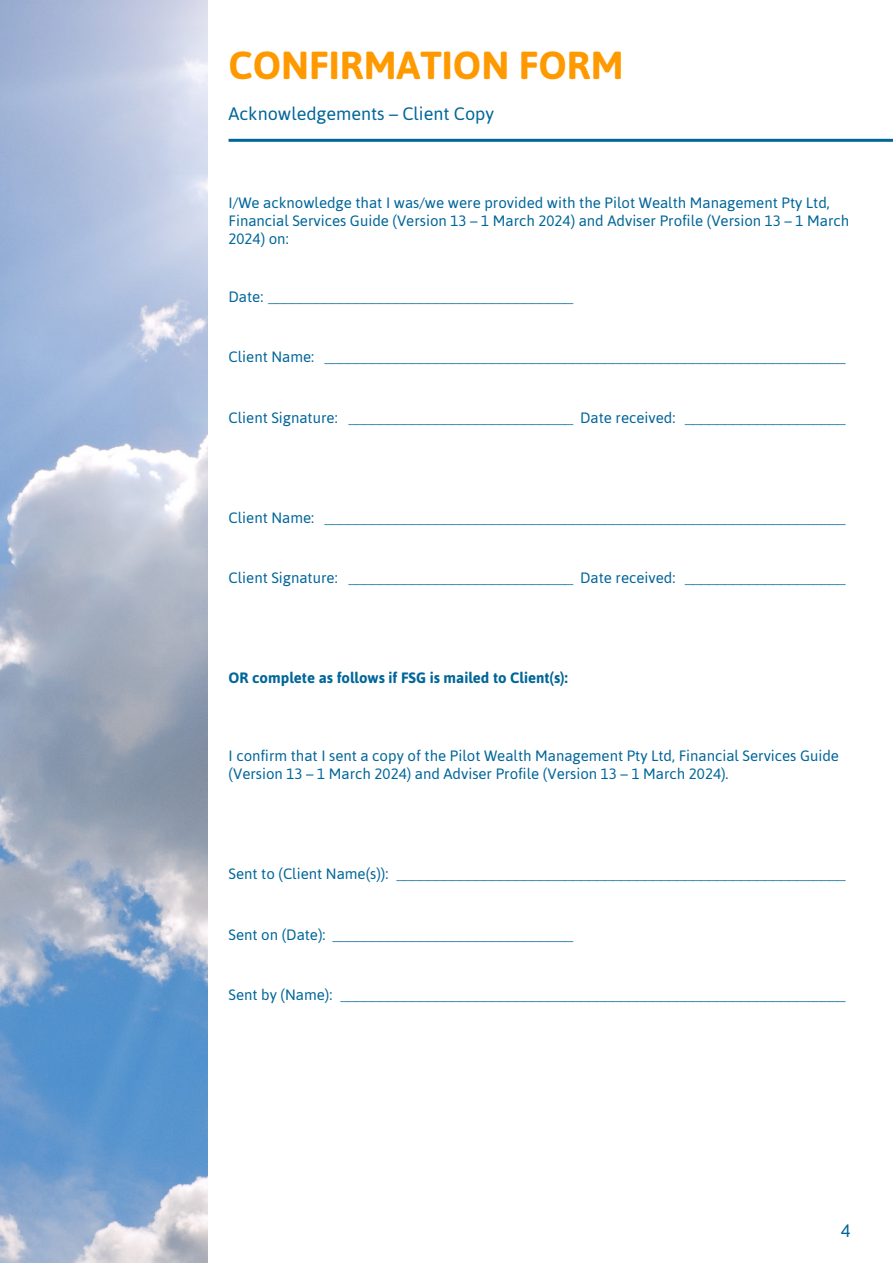
<style>
.page{position:relative;width:893px;height:1263px;background:#fff}
.page>*{position:absolute;margin:0;border:0;box-sizing:border-box;transform-origin:0 0}
.t1{font:700 39px "Asap";color:#f90}
.t2{font:18px "Asap";color:#069}
.t3{font:15px/18px "Asap";color:#069}
.t4{font:700 15px "Asap";color:#069}
</style>
<div class="page">
<img style="left:0;top:0;width:207px;height:1263px">
<hr style="left:229px;top:139px;width:664px;height:3px;background:#069">
<p class="t1" style="left:229px;top:43px;width:396px">CONFIRMATION FORM</p>
<p class="t2" style="left:229px;top:103px;width:267px">Acknowledgements – Client Copy</p>
<p class="t3" style="left:229px;top:194px;width:622px">I/We acknowledge that I was/we were provided with the Pilot Wealth Management Pty Ltd,<br>Financial Services Guide (Version 13 – 1 March 2024) and Adviser Profile (Version 13 – 1 March<br>2024) on:</p>
<p class="t3" style="left:229px;top:287px;width:346px">Date: ______________________________________</p>
<p class="t3" style="left:229px;top:348px;width:618px">Client Name: _________________________________________________________________</p>
<p class="t3" style="left:229px;top:408px;width:618px">Client Signature: ____________________________ Date received: ____________________</p>
<p class="t3" style="left:229px;top:508px;width:618px">Client Name: _________________________________________________________________</p>
<p class="t3" style="left:229px;top:569px;width:618px">Client Signature: ____________________________ Date received: ____________________</p>
<p class="t4" style="left:229px;top:669px;width:341px">OR complete as follows if FSG is mailed to Client(s):</p>
<p class="t3" style="left:229px;top:747px;width:612px">I confirm that I sent a copy of the Pilot Wealth Management Pty Ltd, Financial Services Guide (Version 13 – 1 March 2024) and Adviser Profile (Version 13 – 1 March 2024).</p>
<p class="t3" style="left:229px;top:865px;width:618px">Sent to (Client Name(s)): ________________________________________________________</p>
<p class="t3" style="left:229px;top:925px;width:346px">Sent on (Date): ______________________________</p>
<p class="t3" style="left:229px;top:986px;width:618px">Sent by (Name): _______________________________________________________________</p>
<p class="t2" style="left:841px;top:1220px;width:11px">4</p>
</div>
